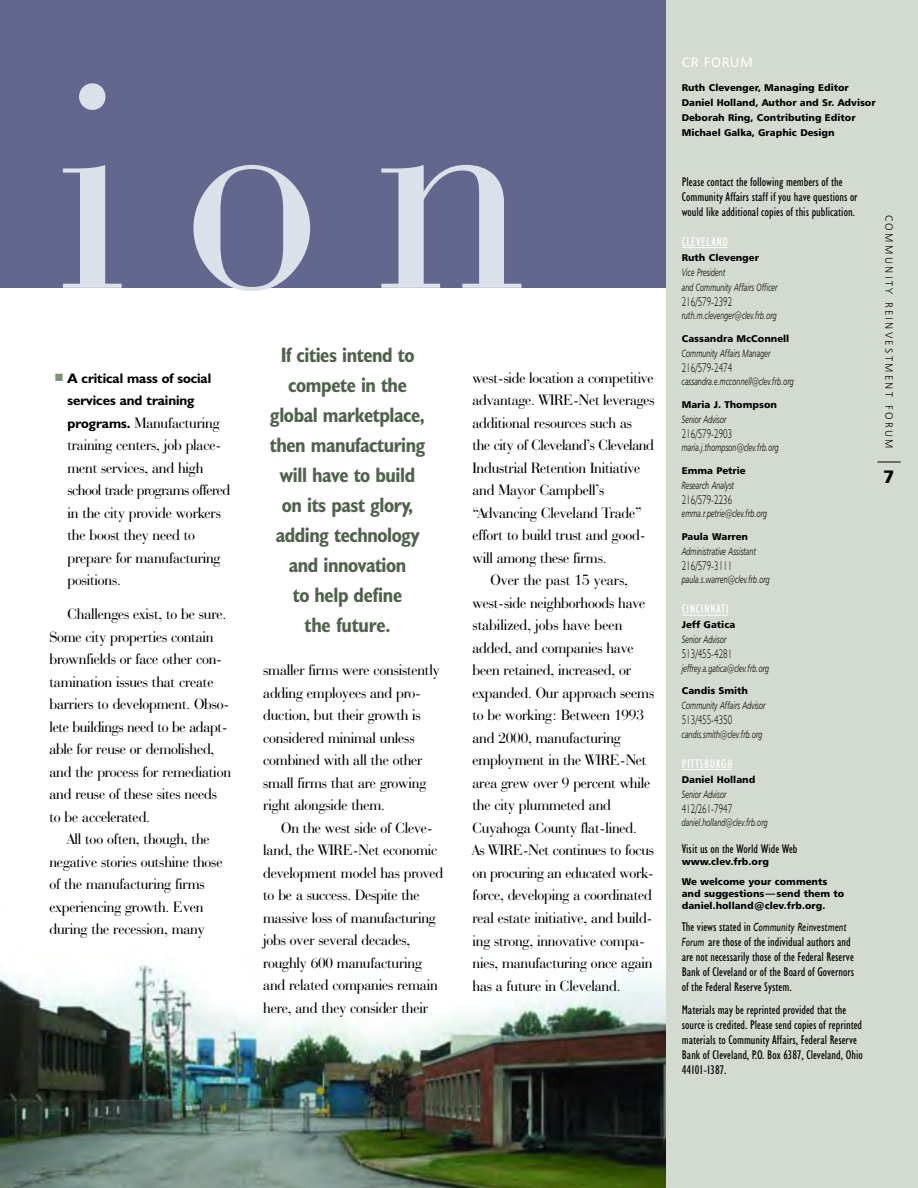
<style>
.page{position:relative;width:918px;height:1188px;background:#fff}
.page>*{position:absolute;margin:0;border:0;box-sizing:border-box;transform-origin:0 0}
.t1{font:300px "Bauer Bodoni BT";color:#dce1e9}
.t2{font:700 condensed 21px/30px "Humanist 521 BT";letter-spacing:-.02em;color:#50624d;text-align:center}
.t3{font:18px "Humanist 777 BT Black B";color:#000}
.t4{font:15.75px/22.5px "Bauer Bodoni BT";letter-spacing:-.01em;color:#000}
.t5{font:700 13.8px/22.5px "Humanist 521 BT";letter-spacing:-.005em;color:#000;text-align:center}
.t6{font:13.5px "Humanist 777 BT Roman B";letter-spacing:.055em;color:#fff}
.t7{font:condensed 12.75px/15px "Humanist 521 BT";color:#000}
.t8{font:300 12.75px "Humanist 521 BT";color:#000;scale:.7 1}
.t9{font:condensed 12.75px "Humanist 521 BT";letter-spacing:.035em;color:#fff}
.t10{font:italic 12px "Humanist 521 BT";letter-spacing:.025em;color:#000;scale:.75 1}
.t11{font:10.5px/15px "Humanist 777 BT Light Italic B";color:#000;scale:.7 1}
.t12{font:10.5px "Humanist 777 BT Light B";letter-spacing:.225em;color:#000}
.t13{font:9.75px/15px "Humanist 777 BT Black B";color:#000}
.s1{color:#82937d}
.s2{font-family:"Humanist 521 BT";font-weight:700;font-size:13.8px}
.s3{font-style:normal;font-stretch:condensed;font-size:12.75px}
.s4{font-style:italic;font-stretch:normal;font-size:12px}
</style>
<div class="page">
<img style="left:0;top:964px;width:666px;height:224px">
<div style="left:0;top:0;width:666px;height:288px;background:#63668d"></div>
<div style="left:666px;top:0;width:252px;height:1188px;background:#d3dbd0"></div>
<hr style="left:682px;top:247px;width:46px;height:1px;background:#fff">
<hr style="left:682px;top:615px;width:47px;height:1px;background:#fff">
<hr style="left:682px;top:769px;width:51px;height:1px;background:#fff">
<svg style="left:878px;top:462px;width:23px;height:1px"></svg>
<h1 class="t1" style="left:59px;top:74px;width:466px">ion</h1>
<p class="t5" style="left:55px;top:368px;width:158px"><span class="s1">■</span> A critical mass of social services and training</p>
<p class="t4" style="left:67px;top:413px;width:164px"><span class="s2">programs.</span> Manufacturing training centers, job place&shy;ment services, and high school trade programs offered in the city provide workers the boost they need to prepare for manufacturing positions.</p>
<p class="t4" style="left:49px;top:604px;width:183px;text-indent:18px">Challenges exist, to be sure.<br>Some city properties contain brownfields or face other con&shy;tamination issues that create barriers to development. Obso&shy;lete buildings need to be adapt&shy;able for reuse or demolished, and the process for remediation and reuse of these sites needs to be accelerated.</p>
<p class="t4" style="left:49px;top:829px;width:175px;text-indent:18px">All too often, though, the negative stories outshine those of the manufacturing firms experiencing growth. Even during the recession, many</p>
<h2 class="t2" style="left:270px;top:342px;width:157px">If cities intend to compete in the global marketplace, then manufacturing will have to build on its past glory, adding technology and innovation<br>to help define<br>the future.</h2>
<p class="t4" style="left:263px;top:660px;width:178px">smaller firms were consistently adding employees and pro&shy;duction, but their growth is considered minimal unless combined with all the other small firms that are growing right alongside them.</p>
<p class="t4" style="left:263px;top:818px;width:182px;text-indent:18px">On the west side of Cleve&shy;land, the WIRE-Net economic development model has proved to be a success. Despite the massive loss of manufacturing jobs over several decades, roughly 600 manufacturing and related companies remain here, and they consider their</p>
<p class="t4" style="left:472px;top:368px;width:183px">west-side location a competitive</p>
<p class="t4" style="left:472px;top:390px;width:184px">advantage. WIRE-Net leverages</p>
<p class="t4" style="left:472px;top:413px;width:161px">additional resources such as</p>
<p class="t4" style="left:472px;top:435px;width:183px">the city of Cleveland’s Cleveland</p>
<p class="t4" style="left:472px;top:458px;width:169px">Industrial Retention Initiative</p>
<p class="t4" style="left:472px;top:480px;width:133px">and Mayor Campbell’s</p>
<p class="t4" style="left:472px;top:503px;width:171px">“Advancing Cleveland Trade”</p>
<p class="t4" style="left:472px;top:525px;width:175px">effort to build trust and good-</p>
<p class="t4" style="left:472px;top:548px;width:136px">will among these firms.</p>
<p class="t4" style="left:491px;top:570px;width:139px">Over the past 15 years,</p>
<p class="t4" style="left:472px;top:593px;width:174px">west-side neighborhoods have</p>
<p class="t4" style="left:472px;top:615px;width:151px">stabilized, jobs have been</p>
<p class="t4" style="left:472px;top:638px;width:163px">added, and companies have</p>
<p class="t4" style="left:472px;top:660px;width:160px">been retained, increased, or</p>
<p class="t4" style="left:472px;top:683px;width:183px">expanded. Our approach seems</p>
<p class="t4" style="left:472px;top:705px;width:173px">to be working: Between 1993</p>
<p class="t4" style="left:472px;top:728px;width:150px">and 2000, manufacturing</p>
<p class="t4" style="left:472px;top:750px;width:175px">employment in the WIRE-Net</p>
<p class="t4" style="left:472px;top:773px;width:179px">area grew over 9 percent while</p>
<p class="t4" style="left:472px;top:795px;width:140px">the city plummeted and</p>
<p class="t4" style="left:472px;top:818px;width:166px">Cuyahoga County flat-lined.</p>
<p class="t4" style="left:472px;top:840px;width:183px">As WIRE-Net continues to focus</p>
<p class="t4" style="left:472px;top:863px;width:183px">on procuring an educated work-</p>
<p class="t4" style="left:472px;top:885px;width:181px">force, developing a coordinated</p>
<p class="t4" style="left:472px;top:908px;width:182px">real estate initiative, and build-</p>
<p class="t4" style="left:472px;top:930px;width:174px">ing strong, innovative compa-</p>
<p class="t4" style="left:472px;top:953px;width:182px">nies, manufacturing once again</p>
<p class="t4" style="left:472px;top:975px;width:150px">has a future in Cleveland.</p>
<p class="t6" style="left:682px;top:57px;width:72px">CR FORUM</p>
<p class="t13" style="left:682px;top:81px;width:195px">Ruth Clevenger, Managing Editor Daniel Holland, Author and Sr. Advisor Deborah Ring, Contributing Editor Michael Galka, Graphic Design</p>
<p class="t7" style="left:682px;top:175px;width:177px">Please contact the following members of the<br>Community Affairs staff if you have questions or would like additional copies of this publication.</p>
<p class="t9" style="left:682px;top:237px;width:48px">CLEVELAND</p>
<p class="t13" style="left:682px;top:251px;width:79px">Ruth Clevenger</p>
<p class="t11" style="left:682px;top:266px;width:139px">Vice President<br>and Community Affairs Officer</p>
<p class="t8" style="left:682px;top:297px;width:74px">216/579-2392</p>
<p class="t11" style="left:682px;top:309px;width:137px">ruth.m.clevenger@clev.frb.org</p>
<p class="t13" style="left:682px;top:332px;width:109px">Cassandra McConnell</p>
<p class="t11" style="left:682px;top:347px;width:128px">Community Affairs Manager</p>
<p class="t8" style="left:682px;top:363px;width:74px">216/579-2474</p>
<p class="t11" style="left:682px;top:375px;width:162px">cassandra.e.mcconnell@clev.frb.org</p>
<p class="t13" style="left:682px;top:398px;width:97px">Maria J. Thompson</p>
<p class="t11" style="left:682px;top:413px;width:66px">Senior Advisor</p>
<p class="t8" style="left:682px;top:429px;width:74px">216/579-2903</p>
<p class="t11" style="left:682px;top:441px;width:140px">maria.j.thompson@clev.frb.org</p>
<p class="t13" style="left:682px;top:464px;width:65px">Emma Petrie</p>
<p class="t11" style="left:682px;top:479px;width:77px">Research Analyst</p>
<p class="t8" style="left:682px;top:495px;width:74px">216/579-2236</p>
<p class="t11" style="left:682px;top:507px;width:124px">emma.r.petrie@clev.frb.org</p>
<p class="t13" style="left:682px;top:530px;width:68px">Paula Warren</p>
<p class="t11" style="left:682px;top:545px;width:108px">Administrative Assistant</p>
<p class="t8" style="left:682px;top:561px;width:74px">216/579-3111</p>
<p class="t11" style="left:682px;top:573px;width:128px">paula.s.warren@clev.frb.org</p>
<p class="t9" style="left:682px;top:604px;width:48px">CINCINNATI</p>
<p class="t13" style="left:682px;top:618px;width:55px">Jeff Gatica</p>
<p class="t11" style="left:682px;top:633px;width:66px">Senior Advisor</p>
<p class="t8" style="left:682px;top:649px;width:74px">513/455-4281</p>
<p class="t11" style="left:682px;top:662px;width:127px">jeffrey.a.gatica@clev.frb.org</p>
<p class="t13" style="left:682px;top:684px;width:68px">Candis Smith</p>
<p class="t11" style="left:682px;top:699px;width:121px">Community Affairs Advisor</p>
<p class="t8" style="left:682px;top:715px;width:74px">513/455-4350</p>
<p class="t11" style="left:682px;top:728px;width:117px">candis.smith@clev.frb.org</p>
<p class="t9" style="left:682px;top:759px;width:52px">PITTSBURGH</p>
<p class="t13" style="left:682px;top:773px;width:75px">Daniel Holland</p>
<p class="t11" style="left:682px;top:788px;width:66px">Senior Advisor</p>
<p class="t8" style="left:682px;top:804px;width:74px">412/261-7947</p>
<p class="t11" style="left:682px;top:816px;width:125px">daniel.holland@clev.frb.org</p>
<p class="t7" style="left:682px;top:843px;width:117px">Visit us on the World Wide Web</p>
<p class="t13" style="left:682px;top:853px;width:147px;line-height:19.5px">www.clev.frb.org<br>We welcome your comments</p>
<p class="t13" style="left:682px;top:888px;width:164px;line-height:12px">and suggestions—send them to daniel.holland@clev.frb.org.</p>
<p class="t10" style="left:682px;top:923px;width:222px"><span class="s3">The views stated in</span> Community Reinvestment</p>
<p class="t7" style="left:682px;top:936px;width:174px"><span class="s4">Forum</span> are those of the individual authors and are not necessarily those of the Federal Reserve Bank of Cleveland or of the Board of Governors of the Federal Reserve System.</p>
<p class="t7" style="left:682px;top:1003px;width:182px">Materials may be reprinted provided that the source is credited. Please send copies of reprinted materials to Community Affairs, Federal Reserve Bank of Cleveland, P.O. Box 6387, Cleveland, Ohio 44101-1387.</p>
<p class="t12" style="left:893px;top:215px;width:235px;rotate:90deg">COMMUNITY REINVESTMENT FORUM</p>
<p class="t3" style="left:884px;top:470px;width:13px">7</p>
</div>
